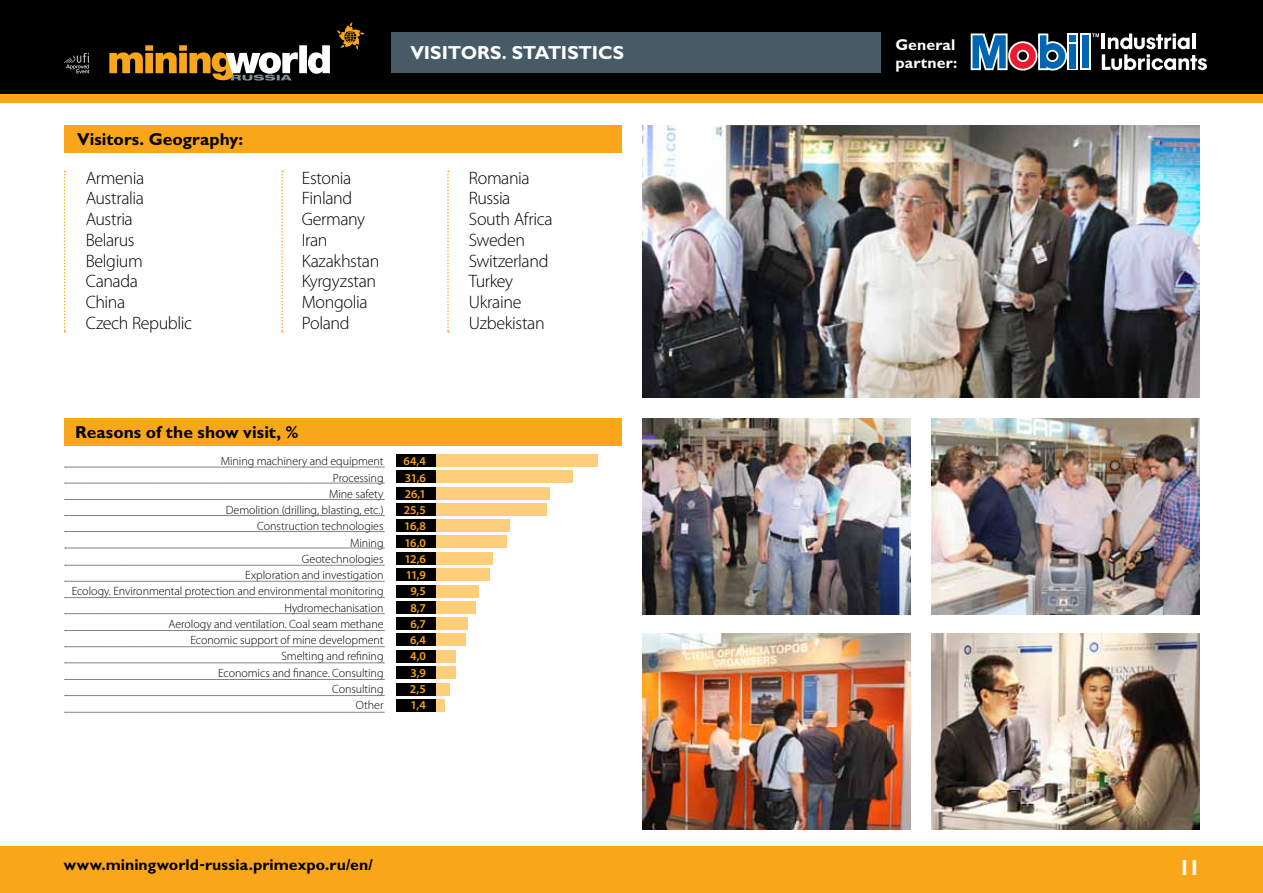
<style>
.page{position:relative;width:1263px;height:893px;background:#fff}
.page>*{position:absolute;margin:0;border:0;box-sizing:border-box;transform-origin:0 0}
.t1{font:700 21px "Gals";color:#fff}
.t2{font:300 18px/20.7px "Myriad Pro";letter-spacing:-.025em;color:#000}
.t3{font:700 18px "Gals";color:#fff}
.t4{font:700 16.5px "Gals";color:#000}
.t5{font:700 15px "Gals";letter-spacing:.005em;color:#000}
.t6{font:700 15px/18px "Gals";letter-spacing:.005em;color:#fff}
.t7{font:300 12px "Myriad Pro";letter-spacing:-.005em;color:#000}
.t8{font:600 12px "Myriad Pro";letter-spacing:-.045em;color:#faa61a}
</style>
<div class="page">
<div style="left:0;top:846px;width:1263px;height:47px;background:#faa61a"></div>
<div style="left:0;top:0;width:1263px;height:102px;background:#faa61a"></div>
<div style="left:0;top:0;width:1263px;height:94px;background:#000"></div>
<div style="left:391px;top:32px;width:490px;height:40px;background:#465b65"></div>
<svg style="left:109px;top:45px;width:221px;height:36px"></svg>
<svg style="left:337px;top:22px;width:27px;height:28px"></svg>
<svg style="left:64px;top:53px;width:25px;height:20px"></svg>
<svg style="left:1080px;top:33px;width:10px;height:37px"></svg>
<div style="left:1068px;top:33px;width:10px;height:37px;background:#fff"></div>
<svg style="left:971px;top:33px;width:96px;height:38px"></svg>
<div style="left:1082px;top:35px;width:6px;height:33px;background:#0066b3"></div>
<div style="left:1069px;top:35px;width:7px;height:7px;background:#0066b3"></div>
<div style="left:1069px;top:44px;width:7px;height:24px;background:#0066b3"></div>
<svg style="left:1092px;top:33px;width:115px;height:37px"></svg>
<div style="left:65px;top:125px;width:557px;height:28px;background:#faa61a"></div>
<svg style="left:64px;top:171px;width:2px;height:162px"></svg>
<svg style="left:281px;top:171px;width:2px;height:162px"></svg>
<svg style="left:447px;top:171px;width:2px;height:162px"></svg>
<div style="left:396px;top:454px;width:202px;height:13px;background:#ffce7b"></div>
<div style="left:396px;top:617px;width:71px;height:13px;background:#ffce7b"></div>
<div style="left:396px;top:633px;width:70px;height:13px;background:#ffce7b"></div>
<div style="left:396px;top:650px;width:60px;height:13px;background:#ffce7b"></div>
<div style="left:396px;top:666px;width:59px;height:13px;background:#ffce7b"></div>
<div style="left:396px;top:683px;width:53px;height:12px;background:#ffce7b"></div>
<div style="left:396px;top:699px;width:49px;height:13px;background:#ffce7b"></div>
<div style="left:396px;top:552px;width:96px;height:13px;background:#ffce7b"></div>
<div style="left:396px;top:454px;width:39px;height:13px;background:#000"></div>
<div style="left:396px;top:617px;width:39px;height:13px;background:#000"></div>
<div style="left:396px;top:633px;width:39px;height:13px;background:#000"></div>
<div style="left:396px;top:650px;width:39px;height:13px;background:#000"></div>
<div style="left:396px;top:666px;width:39px;height:13px;background:#000"></div>
<div style="left:396px;top:683px;width:39px;height:12px;background:#000"></div>
<div style="left:396px;top:699px;width:39px;height:13px;background:#000"></div>
<div style="left:396px;top:552px;width:39px;height:13px;background:#000"></div>
<div style="left:396px;top:470px;width:177px;height:13px;background:#ffce7b"></div>
<div style="left:396px;top:568px;width:93px;height:13px;background:#ffce7b"></div>
<div style="left:396px;top:470px;width:39px;height:13px;background:#000"></div>
<div style="left:396px;top:568px;width:39px;height:13px;background:#000"></div>
<div style="left:396px;top:487px;width:154px;height:12px;background:#ffce7b"></div>
<div style="left:396px;top:585px;width:83px;height:13px;background:#ffce7b"></div>
<div style="left:396px;top:487px;width:39px;height:12px;background:#000"></div>
<div style="left:396px;top:585px;width:39px;height:13px;background:#000"></div>
<div style="left:396px;top:503px;width:151px;height:13px;background:#ffce7b"></div>
<div style="left:396px;top:601px;width:80px;height:13px;background:#ffce7b"></div>
<div style="left:396px;top:503px;width:39px;height:13px;background:#000"></div>
<div style="left:396px;top:601px;width:39px;height:13px;background:#000"></div>
<div style="left:396px;top:519px;width:114px;height:13px;background:#ffce7b"></div>
<div style="left:396px;top:519px;width:39px;height:13px;background:#000"></div>
<div style="left:396px;top:535px;width:111px;height:13px;background:#ffce7b"></div>
<div style="left:396px;top:535px;width:39px;height:13px;background:#000"></div>
<svg style="left:65px;top:467px;width:319px;height:1px"></svg>
<svg style="left:65px;top:565px;width:319px;height:1px"></svg>
<svg style="left:65px;top:515px;width:319px;height:1px"></svg>
<svg style="left:65px;top:613px;width:319px;height:1px"></svg>
<svg style="left:65px;top:630px;width:319px;height:1px"></svg>
<svg style="left:65px;top:646px;width:319px;height:1px"></svg>
<svg style="left:65px;top:663px;width:319px;height:1px"></svg>
<svg style="left:65px;top:679px;width:319px;height:1px"></svg>
<svg style="left:65px;top:695px;width:319px;height:1px"></svg>
<svg style="left:65px;top:712px;width:319px;height:1px"></svg>
<svg style="left:65px;top:483px;width:319px;height:1px"></svg>
<svg style="left:65px;top:581px;width:319px;height:1px"></svg>
<svg style="left:65px;top:531px;width:319px;height:1px"></svg>
<svg style="left:65px;top:499px;width:319px;height:1px"></svg>
<svg style="left:65px;top:597px;width:319px;height:1px"></svg>
<svg style="left:65px;top:548px;width:319px;height:1px"></svg>
<div style="left:65px;top:419px;width:557px;height:27px;background:#faa61a"></div>
<img style="left:642px;top:634px;width:268px;height:195px">
<img style="left:642px;top:125px;width:557px;height:273px">
<img style="left:931px;top:419px;width:268px;height:195px">
<img style="left:642px;top:419px;width:268px;height:195px">
<img style="left:931px;top:634px;width:268px;height:195px">
<h2 class="t3" style="left:410px;top:42px;width:26px">Visitors</h2>
<h2 class="t3" style="left:502px;top:42px;width:34px">. Statistics</h2>
<h3 class="t4" style="left:77px;top:130px;width:167px">Visitors. Geography:</h3>
<h2 class="t2" style="left:86px;top:168px;width:108px">Armenia<br>Australia<br>Austria<br>Belarus<br>Belgium<br>Canada<br>China<br>Czech Republic</h2>
<h2 class="t2" style="left:302px;top:168px;width:79px">Estonia<br>Finland<br>Germany<br>Iran<br>Kazakhstan<br>Kyrgyzstan<br>Mongolia<br>Poland</h2>
<h2 class="t2" style="left:469px;top:168px;width:85px">Romania<br>Russia<br>South Africa<br>Sweden<br>Switzerland<br>Turkey<br>Ukraine<br>Uzbekistan</h2>
<h3 class="t4" style="left:75px;top:423px;width:224px">Reasons of the show visit, %</h3>
<p class="t7" style="left:221px;top:455px;width:164px">Mining machinery and equipment</p>
<p class="t8" style="left:403px;top:454px;width:24px">64,4</p>
<p class="t7" style="left:333px;top:471px;width:52px">Processing</p>
<p class="t8" style="left:405px;top:470px;width:23px">31,6</p>
<p class="t7" style="left:329px;top:487px;width:56px">Mine safety</p>
<p class="t8" style="left:405px;top:486px;width:23px">26,1</p>
<p class="t7" style="left:226px;top:503px;width:159px">Demolition (drilling, blasting, etc.)</p>
<p class="t8" style="left:404px;top:502px;width:24px">25,5</p>
<p class="t7" style="left:257px;top:520px;width:128px">Construction technologies</p>
<p class="t8" style="left:404px;top:519px;width:23px">16,8</p>
<p class="t7" style="left:350px;top:536px;width:35px">Mining</p>
<p class="t8" style="left:404px;top:535px;width:23px">16,0</p>
<p class="t7" style="left:302px;top:552px;width:83px">Geotechnologies</p>
<p class="t8" style="left:404px;top:551px;width:23px">12,6</p>
<p class="t7" style="left:245px;top:568px;width:140px">Exploration and investigation</p>
<p class="t8" style="left:406px;top:567px;width:22px">11,9</p>
<p class="t7" style="left:72px;top:585px;width:313px">Ecology. Environmental protection and environmental monitoring</p>
<p class="t8" style="left:410px;top:584px;width:17px">9,5</p>
<p class="t7" style="left:285px;top:601px;width:100px">Hydromechanisation</p>
<p class="t8" style="left:410px;top:600px;width:17px">8,7</p>
<p class="t7" style="left:168px;top:617px;width:217px">Aerology and ventilation. Coal seam methane</p>
<p class="t8" style="left:410px;top:616px;width:17px">6,7</p>
<p class="t7" style="left:190px;top:633px;width:195px">Economic support of mine development</p>
<p class="t8" style="left:410px;top:632px;width:17px">6,4</p>
<p class="t7" style="left:281px;top:650px;width:104px">Smelting and refining</p>
<p class="t8" style="left:410px;top:649px;width:17px">4,0</p>
<p class="t7" style="left:218px;top:666px;width:167px">Economics and finance. Consulting</p>
<p class="t8" style="left:411px;top:665px;width:17px">3,9</p>
<p class="t7" style="left:332px;top:682px;width:53px">Consulting</p>
<p class="t8" style="left:410px;top:681px;width:18px">2,5</p>
<p class="t7" style="left:356px;top:698px;width:29px">Other</p>
<p class="t8" style="left:411px;top:697px;width:17px">1,4</p>
<p class="t6" style="left:895px;top:36px;width:63px">General partner:</p>
<p class="t5" style="left:64px;top:856px;width:311px">www.miningworld-russia.primexpo.ru/en/</p>
<h1 class="t1" style="left:1178px;top:855px;width:24px">11</h1>
</div>
